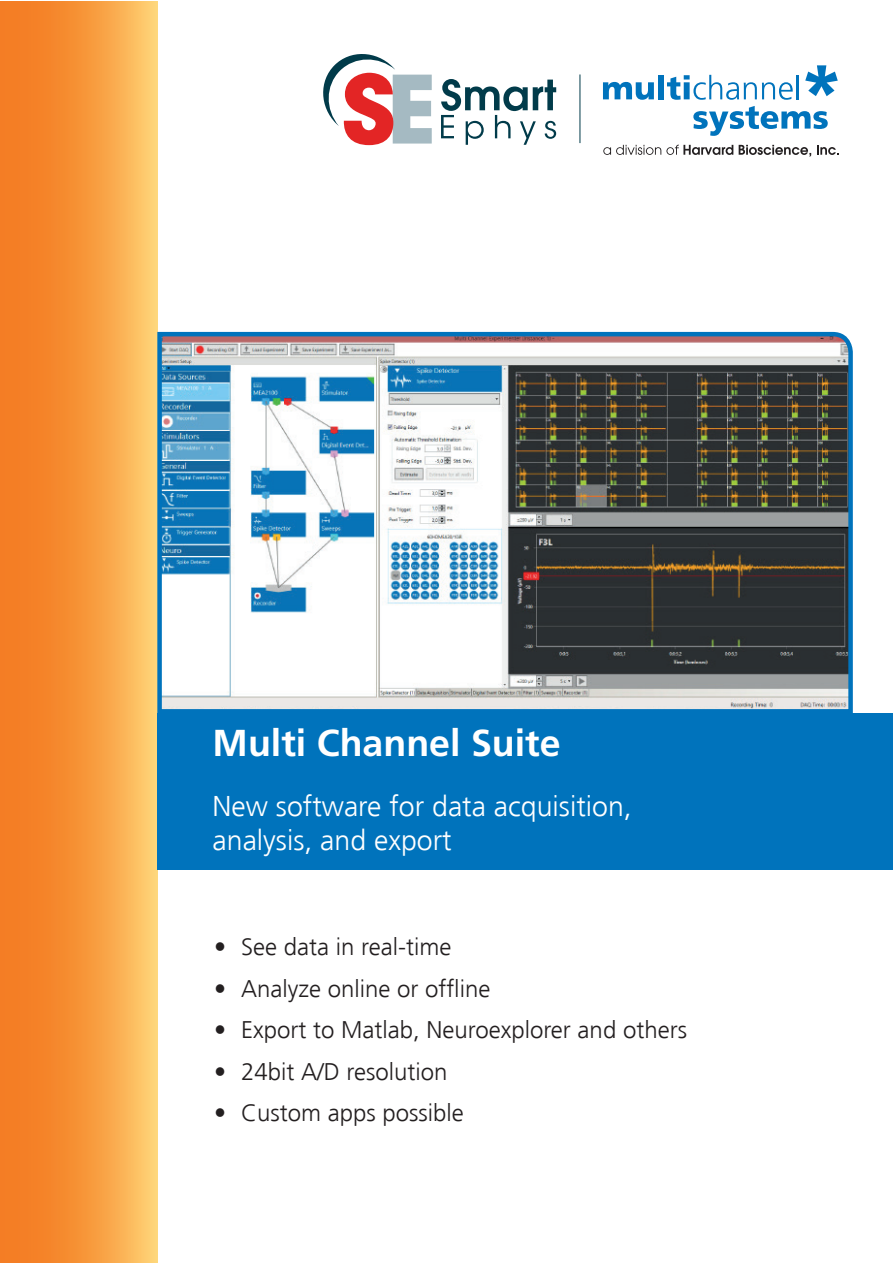
<style>
.page{position:relative;width:893px;height:1263px;background:#fff}
.page>*{position:absolute;margin:0;border:0;box-sizing:border-box;transform-origin:0 0}
.t1{font:700 37.5px "Frutiger";color:#fff}
.t2{font:300 28.5px/34.2px "Frutiger";color:#fff}
.t3{font:300 24px "Frutiger";color:#231f20}
</style>
<div class="page">
<svg style="left:0;top:1px;width:157px;height:1262px;background:#f79a3e"></svg>
<div style="left:157px;top:714px;width:736px;height:156px;background:#0073bc"></div>
<svg style="left:323px;top:54px;width:109px;height:91px"></svg>
<svg style="left:441px;top:79px;width:115px;height:66px"></svg>
<hr style="left:579px;top:74px;width:1px;height:69px;background:#013b4a">
<svg style="left:603px;top:145px;width:130px;height:10px"></svg>
<svg style="left:739px;top:145px;width:72px;height:12px"></svg>
<svg style="left:817px;top:145px;width:22px;height:10px"></svg>
<svg style="left:603px;top:82px;width:51px;height:18px"></svg>
<div style="left:658px;top:75px;width:6px;height:24px;background:#0073bc"></div>
<svg style="left:667px;top:75px;width:126px;height:25px"></svg>
<hr style="left:797px;top:75px;width:2px;height:24px;background:#0073bc">
<svg style="left:693px;top:106px;width:135px;height:30px"></svg>
<svg style="left:805px;top:65px;width:33px;height:31px"></svg>
<svg style="left:155px;top:330px;width:700px;height:386px"></svg>
<h1 class="t1" style="left:213px;top:721px;width:349px">Multi Channel Suite</h1>
<p class="t2" style="left:213px;top:789px;width:421px">New software for data acquisition, analysis, and export</p>
<p class="t3" style="left:214px;top:933px;width:239px">• See data in real-time</p>
<p class="t3" style="left:214px;top:975px;width:278px">• Analyze online or offline</p>
<p class="t3" style="left:214px;top:1016px;width:474px">• Export to Matlab, Neuroexplorer and others</p>
<p class="t3" style="left:214px;top:1058px;width:235px">• 24bit A/D resolution</p>
<p class="t3" style="left:214px;top:1099px;width:251px">• Custom apps possible</p>
</div>
